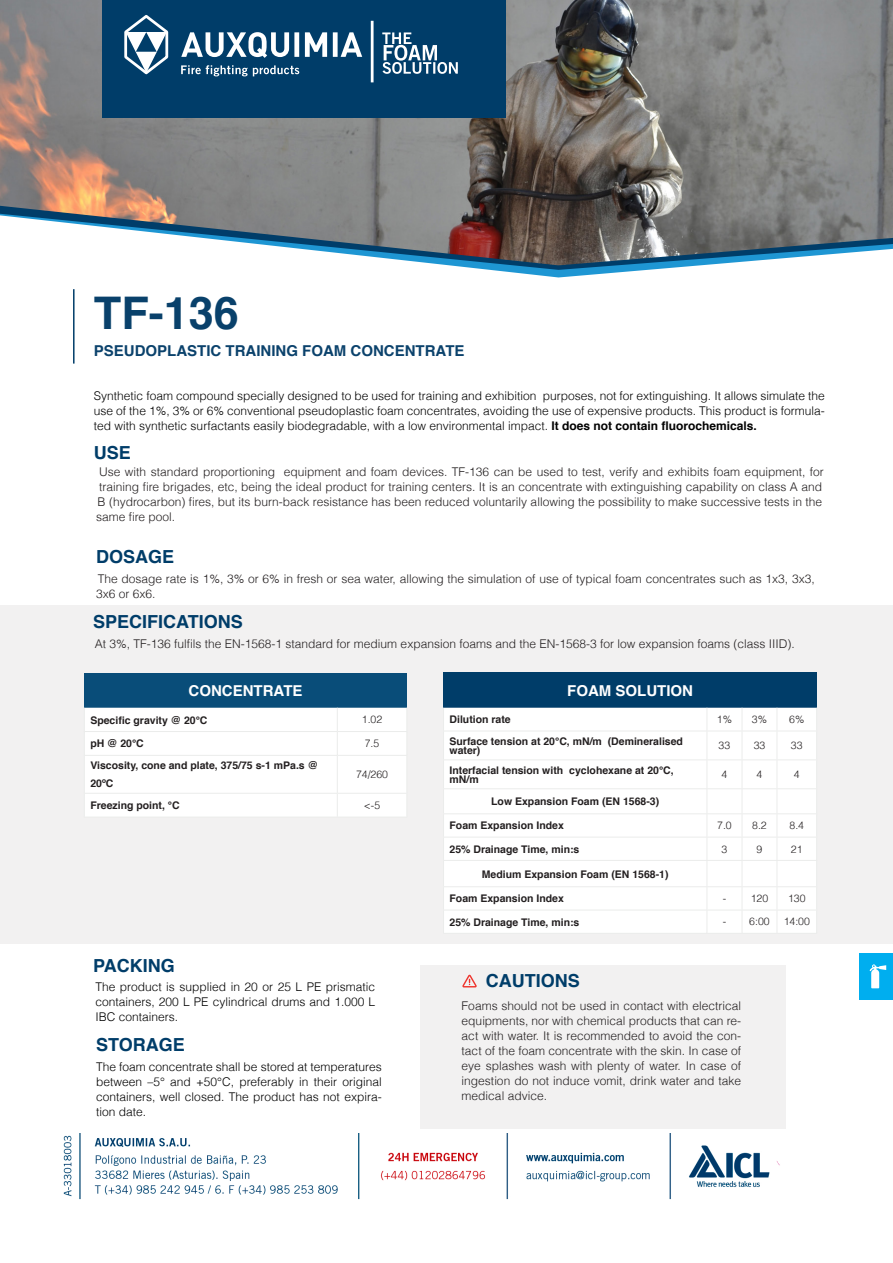
<style>
.page{position:relative;width:893px;height:1263px;background:#fff}
.page>*{position:absolute;margin:0;border:0;box-sizing:border-box;transform-origin:0 0}
.t1{font:700 45px "Helvetica";color:#09416b}
.t2{font:700 18px "Helvetica";color:#003d69}
.t3{font:700 15px "Helvetica";color:#0b426c}
.t4{font:700 15px "Helvetica";color:#fff}
.t5{font:300 12px/15px "Helvetica";color:#231f20}
.t6{font:300 12px/15px "Helvetica";color:#000;text-align:justify}
.t7{font:700 10.5px/9px "Helvetica";color:#231f20}
.t8{font:300 10.5px "Helvetica";color:#231f20}
.s1{font-weight:700}
</style>
<div class="page">
<img style="left:63px;top:1133px;width:717px;height:67px">
<div style="left:0;top:605px;width:893px;height:339px;background:#f2f1f1"></div>
<svg style="left:447px;top:265px;width:257px;height:5px"></svg>
<img style="left:0;top:0;width:893px;height:265px">
<hr style="left:73px;top:289px;width:2px;height:75px;background:#003d69">
<div style="left:102px;top:0;width:404px;height:118px;background:#003d69"></div>
<svg style="left:181px;top:65px;width:118px;height:11px"></svg>
<svg style="left:181px;top:32px;width:181px;height:26px"></svg>
<hr style="left:371px;top:21px;width:3px;height:61px;background:#fff">
<svg style="left:382px;top:32px;width:76px;height:42px"></svg>
<svg style="left:124px;top:15px;width:45px;height:60px"></svg>
<div style="left:859px;top:953px;width:34px;height:47px;background:#00aeef"></div>
<div style="left:420px;top:965px;width:366px;height:163px;background:#f2f1f1"></div>
<svg style="left:462px;top:975px;width:15px;height:12px"></svg>
<svg style="left:869px;top:964px;width:17px;height:25px"></svg>
<div style="left:84px;top:673px;width:323px;height:35px;background:#094d79"></div>
<div style="left:85px;top:708px;width:321px;height:108px;background:#fff"></div>
<hr style="left:84px;top:817px;width:253px;height:1px;background:#ebeceb">
<hr style="left:337px;top:817px;width:70px;height:1px;background:#ebeceb">
<div style="left:443px;top:672px;width:374px;height:36px;background:#003d69"></div>
<div style="left:444px;top:708px;width:372px;height:225px;background:#fff"></div>
<hr style="left:443px;top:731px;width:264px;height:1px;background:#ebeceb">
<hr style="left:707px;top:731px;width:35px;height:1px;background:#ebeceb">
<hr style="left:742px;top:731px;width:35px;height:1px;background:#ebeceb">
<hr style="left:777px;top:731px;width:40px;height:1px;background:#ebeceb">
<hr style="left:443px;top:759px;width:264px;height:1px;background:#ebeceb">
<hr style="left:707px;top:759px;width:35px;height:1px;background:#ebeceb">
<hr style="left:742px;top:759px;width:35px;height:1px;background:#ebeceb">
<hr style="left:777px;top:759px;width:40px;height:1px;background:#ebeceb">
<hr style="left:443px;top:788px;width:264px;height:1px;background:#ebeceb">
<hr style="left:707px;top:788px;width:35px;height:1px;background:#ebeceb">
<hr style="left:742px;top:788px;width:35px;height:1px;background:#ebeceb">
<hr style="left:777px;top:788px;width:40px;height:1px;background:#ebeceb">
<hr style="left:443px;top:813px;width:264px;height:1px;background:#ebeceb">
<hr style="left:707px;top:813px;width:35px;height:1px;background:#ebeceb">
<hr style="left:742px;top:813px;width:35px;height:1px;background:#ebeceb">
<hr style="left:777px;top:813px;width:40px;height:1px;background:#ebeceb">
<hr style="left:443px;top:837px;width:264px;height:1px;background:#ebeceb">
<hr style="left:707px;top:837px;width:35px;height:1px;background:#ebeceb">
<hr style="left:742px;top:837px;width:35px;height:1px;background:#ebeceb">
<hr style="left:777px;top:837px;width:40px;height:1px;background:#ebeceb">
<hr style="left:443px;top:860px;width:264px;height:1px;background:#ebeceb">
<hr style="left:707px;top:860px;width:35px;height:1px;background:#ebeceb">
<hr style="left:742px;top:860px;width:35px;height:1px;background:#ebeceb">
<hr style="left:777px;top:860px;width:40px;height:1px;background:#ebeceb">
<hr style="left:443px;top:886px;width:264px;height:1px;background:#ebeceb">
<hr style="left:707px;top:886px;width:35px;height:1px;background:#ebeceb">
<hr style="left:742px;top:886px;width:35px;height:1px;background:#ebeceb">
<hr style="left:777px;top:886px;width:40px;height:1px;background:#ebeceb">
<hr style="left:443px;top:910px;width:264px;height:1px;background:#ebeceb">
<hr style="left:707px;top:910px;width:35px;height:1px;background:#ebeceb">
<svg style="left:707px;top:708px;width:1px;height:225px"></svg>
<hr style="left:742px;top:910px;width:35px;height:1px;background:#ebeceb">
<svg style="left:742px;top:708px;width:1px;height:225px"></svg>
<hr style="left:777px;top:910px;width:40px;height:1px;background:#ebeceb">
<svg style="left:777px;top:708px;width:1px;height:225px"></svg>
<hr style="left:443px;top:933px;width:264px;height:1px;background:#ebeceb">
<hr style="left:707px;top:933px;width:35px;height:1px;background:#ebeceb">
<hr style="left:742px;top:933px;width:35px;height:1px;background:#ebeceb">
<hr style="left:777px;top:933px;width:40px;height:1px;background:#ebeceb">
<p class="t1" style="left:94px;top:277px;width:147px">TF-136</p>
<p class="t3" style="left:94px;top:339px;width:372px">PSEUDOPLASTIC TRAINING FOAM CONCENTRATE</p>
<p class="t6" style="left:94px;top:387px;width:732px">Synthetic foam compound specially designed to be used for training and exhibition purposes, not for extinguishing. It allows simulate the use of the 1%, 3% or 6% conventional pseudoplastic foam concentrates, avoiding the use of expensive products. This product is formula&shy;ted with synthetic surfactants easily biodegradable, with a low environmental impact. <span class="s1">It does not contain fluorochemicals.</span></p>
<p class="t2" style="left:94px;top:438px;width:39px">USE</p>
<p class="t5" style="left:96px;top:463px;width:729px">Use with standard proportioning equipment and foam devices. TF-136 can be used to test, verify and exhibits foam equipment, for training fire brigades, etc, being the ideal product for training centers. It is an concentrate with extinguishing capability on class A and B (hydrocarbon) fires, but its burn-back resistance has been reduced voluntarily allowing the possibility to make successive tests in the same fire pool.</p>
<p class="t2" style="left:96px;top:542px;width:80px">DOSAGE</p>
<p class="t5" style="left:96px;top:571px;width:720px">The dosage rate is 1%, 3% or 6% in fresh or sea water, allowing the simulation of use of typical foam concentrates such as 1x3, 3x3,<br>3x6 or 6x6.</p>
<p class="t2" style="left:93px;top:607px;width:151px">SPECIFICATIONS</p>
<p class="t5" style="left:95px;top:636px;width:702px">At 3%, TF-136 fulfils the EN-1568-1 standard for medium expansion foams and the EN-1568-3 for low expansion foams (class IIID).</p>
<p class="t4" style="left:189px;top:679px;width:115px">CONCENTRATE</p>
<p class="t7" style="left:90px;top:715px;width:119px">Specific gravity @ 20°C</p>
<p class="t8" style="left:362px;top:711px;width:22px">1.02</p>
<p class="t7" style="left:90px;top:739px;width:55px">pH @ 20°C</p>
<p class="t8" style="left:365px;top:735px;width:16px">7.5</p>
<p class="t7" style="left:90px;top:757px;width:229px;line-height:18px">Viscosity, cone and plate, 375/75 s-1 mPa.s @<br>20ºC</p>
<p class="t8" style="left:356px;top:766px;width:34px">74/260</p>
<p class="t7" style="left:90px;top:801px;width:91px">Freezing point, °C</p>
<p class="t8" style="left:364px;top:797px;width:18px">&lt;-5</p>
<p class="t2" style="left:93px;top:951px;width:83px">PACKING</p>
<p class="t6" style="left:95px;top:978px;width:281px">The product is supplied in 20 or 25 L PE prismatic containers, 200 L PE cylindrical drums and 1.000 L IBC containers.</p>
<p class="t2" style="left:96px;top:1030px;width:90px">STORAGE</p>
<p class="t6" style="left:96px;top:1059px;width:287px">The foam concentrate shall be stored at temperatures between –5° and +50°C, preferably in their original containers, well closed. The product has not expira&shy;tion date.</p>
<p class="t4" style="left:567px;top:678px;width:127px">FOAM SOLUTION</p>
<p class="t7" style="left:449px;top:715px;width:63px">Dilution rate</p>
<p class="t8" style="left:717px;top:711px;width:17px">1%</p>
<p class="t8" style="left:752px;top:711px;width:17px">3%</p>
<p class="t8" style="left:789px;top:711px;width:17px">6%</p>
<p class="t7" style="left:449px;top:737px;width:235px">Surface tension at 20°C, mN/m (Demineralised water)</p>
<p class="t8" style="left:719px;top:737px;width:13px">33</p>
<p class="t8" style="left:754px;top:737px;width:13px">33</p>
<p class="t8" style="left:791px;top:737px;width:13px">33</p>
<p class="t7" style="left:449px;top:766px;width:226px">Interfacial tension with cyclohexane at 20°C, mN/m</p>
<p class="t8" style="left:722px;top:766px;width:7px">4</p>
<p class="t8" style="left:757px;top:766px;width:7px">4</p>
<p class="t8" style="left:794px;top:766px;width:7px">4</p>
<p class="t7" style="left:491px;top:797px;width:170px">Low Expansion Foam (EN 1568-3)</p>
<p class="t7" style="left:449px;top:821px;width:116px">Foam Expansion Index</p>
<p class="t8" style="left:717px;top:817px;width:16px">7.0</p>
<p class="t8" style="left:752px;top:817px;width:16px">8.2</p>
<p class="t8" style="left:789px;top:817px;width:16px">8.4</p>
<p class="t7" style="left:449px;top:845px;width:131px">25% Drainage Time, min:s</p>
<p class="t8" style="left:722px;top:840px;width:7px">3</p>
<p class="t8" style="left:757px;top:840px;width:7px">9</p>
<p class="t8" style="left:791px;top:840px;width:13px">21</p>
<p class="t7" style="left:482px;top:869px;width:188px">Medium Expansion Foam (EN 1568-1)</p>
<p class="t7" style="left:449px;top:894px;width:116px">Foam Expansion Index</p>
<p class="t8" style="left:723px;top:890px;width:5px">-</p>
<p class="t8" style="left:751px;top:890px;width:19px">120</p>
<p class="t8" style="left:788px;top:890px;width:19px">130</p>
<p class="t7" style="left:449px;top:917px;width:131px">25% Drainage Time, min:s</p>
<p class="t8" style="left:723px;top:913px;width:5px">-</p>
<p class="t8" style="left:749px;top:913px;width:22px">6:00</p>
<p class="t8" style="left:784px;top:913px;width:28px">14:00</p>
<p class="t2" style="left:486px;top:966px;width:95px">CAUTIONS</p>
<p class="t5" style="left:462px;top:998px;width:281px;text-align:justify">Foams should not be used in contact with electrical equipments, nor with chemical products that can re&shy;act with water. It is recommended to avoid the con&shy;tact of the foam concentrate with the skin. In case of eye splashes wash with plenty of water. In case of ingestion do not induce vomit, drink water and take medical advice.</p>
</div>
